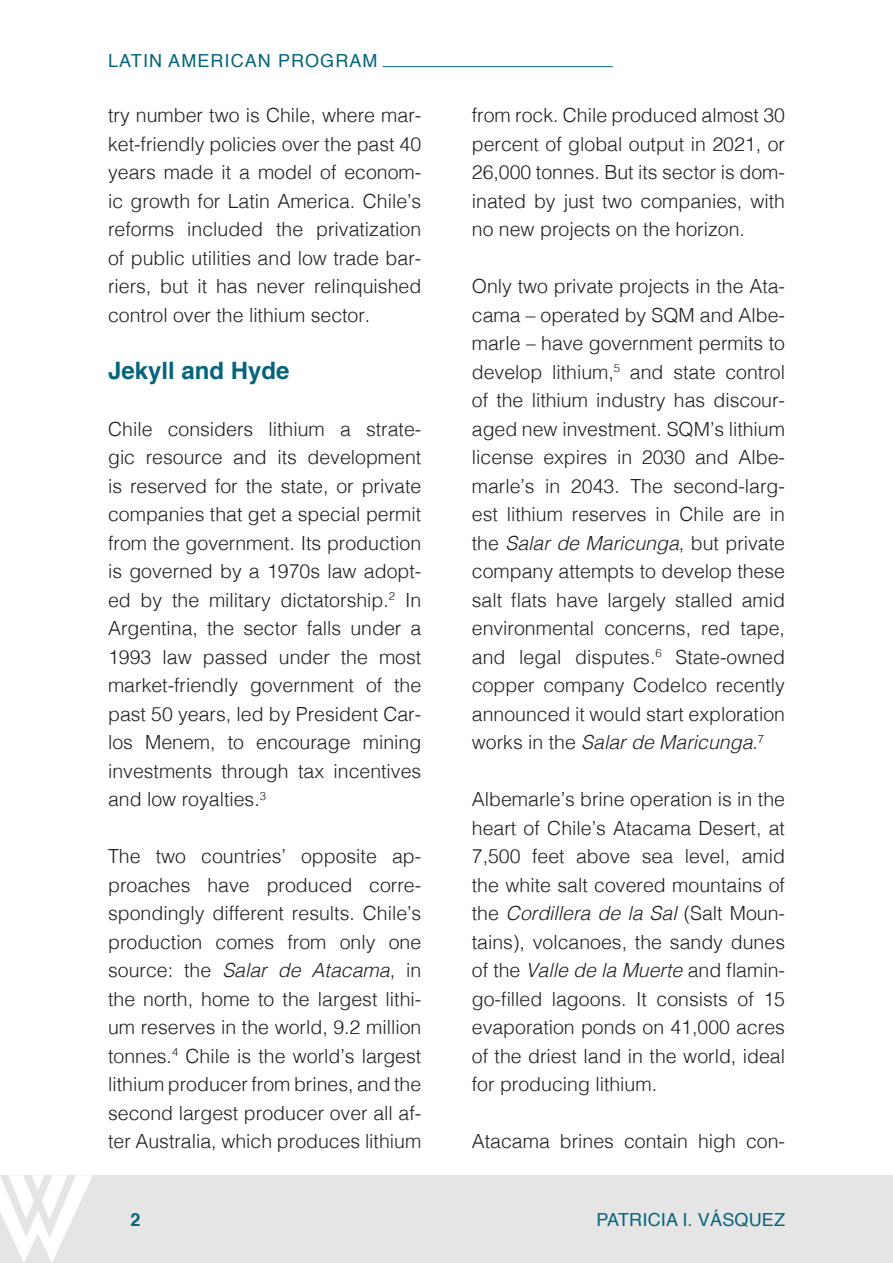
<style>
.page{position:relative;width:893px;height:1263px;background:#fff}
.page>*{position:absolute;margin:0;border:0;box-sizing:border-box;transform-origin:0 0}
.t1{font:700 24px "Helvetica";color:#04647c}
.t2{font:300 19.5px/28.5px "Helvetica";color:#231f20;text-align:justify}
.t3{font:18px "Helvetica";letter-spacing:.06em;color:#04647c}
.t4{font:18px "Helvetica";letter-spacing:.01em;color:#04647c}
.t5{font:700 18px "Helvetica";color:#04647c}
.s1{font-style:italic}
</style>
<div class="page">
<div style="left:0;top:1176px;width:893px;height:87px;background:#e5e5e5"></div>
<img style="left:0;top:1176px;width:92px;height:86px">
<hr style="left:383px;top:66px;width:230px;height:1px;background:#04647c">
<p class="t3" style="left:108px;top:47px;width:271px">LATIN AMERICAN PROGRAM</p>
<p class="t2" style="left:108px;top:99px;width:315px">try number two is Chile, where mar&shy;ket-friendly policies over the past 40 years made it a model of econom&shy;ic growth for Latin America. Chile’s reforms included the privatization of public utilities and low trade bar&shy;riers, but it has never relinquished control over the lithium sector.</p>
<p class="t1" style="left:108px;top:351px;width:183px">Jekyll and Hyde</p>
<p class="t2" style="left:108px;top:413px;width:315px">Chile considers lithium a strate&shy;gic resource and its development is reserved for the state, or private companies that get a special permit from the government. Its production is governed by a 1970s law adopt&shy;ed by the military dictatorship.<sup>2</sup> In Argentina, the sector falls under a 1993 law passed under the most market-friendly government of the past 50 years, led by President Car&shy;los Menem, to encourage mining investments through tax incentives and low royalties.<sup>3</sup></p>
<p class="t2" style="left:108px;top:840px;width:315px">The two countries’ opposite ap&shy;proaches have produced corre&shy;spondingly different results. Chile’s production comes from only one source: the <span class="s1">Salar de Atacama</span>, in the north, home to the largest lithi&shy;um reserves in the world, 9.2 million tonnes.<sup>4</sup> Chile is the world’s largest lithium producer from brines, and the second largest producer over all af&shy;ter Australia, which produces lithium</p>
<p class="t2" style="left:472px;top:99px;width:315px">from rock. Chile produced almost 30 percent of global output in 2021, or 26,000 tonnes. But its sector is dom&shy;inated by just two companies, with no new projects on the horizon.</p>
<p class="t2" style="left:472px;top:270px;width:315px">Only two private projects in the Ata&shy;cama – operated by SQM and Albe&shy;marle – have government permits to develop lithium,<sup>5</sup> and state control of the lithium industry has discour&shy;aged new investment. SQM’s lithium license expires in 2030 and Albe&shy;marle’s in 2043. The second-larg&shy;est lithium reserves in Chile are in the <span class="s1">Salar de Maricunga</span>, but private company attempts to develop these salt flats have largely stalled amid environmental concerns, red tape, and legal disputes.<sup>6</sup> State-owned copper company Codelco recently announced it would start exploration works in the <span class="s1">Salar de Maricunga</span>.<sup>7</sup></p>
<p class="t2" style="left:472px;top:783px;width:315px">Albemarle’s brine operation is in the heart of Chile’s Atacama Desert, at 7,500 feet above sea level, amid the white salt covered mountains of the <span class="s1">Cordillera de la Sal</span> (Salt Moun&shy;tains), volcanoes, the sandy dunes of the <span class="s1">Valle de la Muerte</span> and flamin&shy;go-filled lagoons. It consists of 15 evaporation ponds on 41,000 acres of the driest land in the world, ideal for producing lithium.</p>
<p class="t2" style="left:472px;top:1125px;width:315px">Atacama brines contain high con-</p>
<p class="t5" style="left:130px;top:1205px;width:12px">2</p>
<p class="t4" style="left:596px;top:1206px;width:190px">PATRICIA I. VÁSQUEZ</p>
</div>
